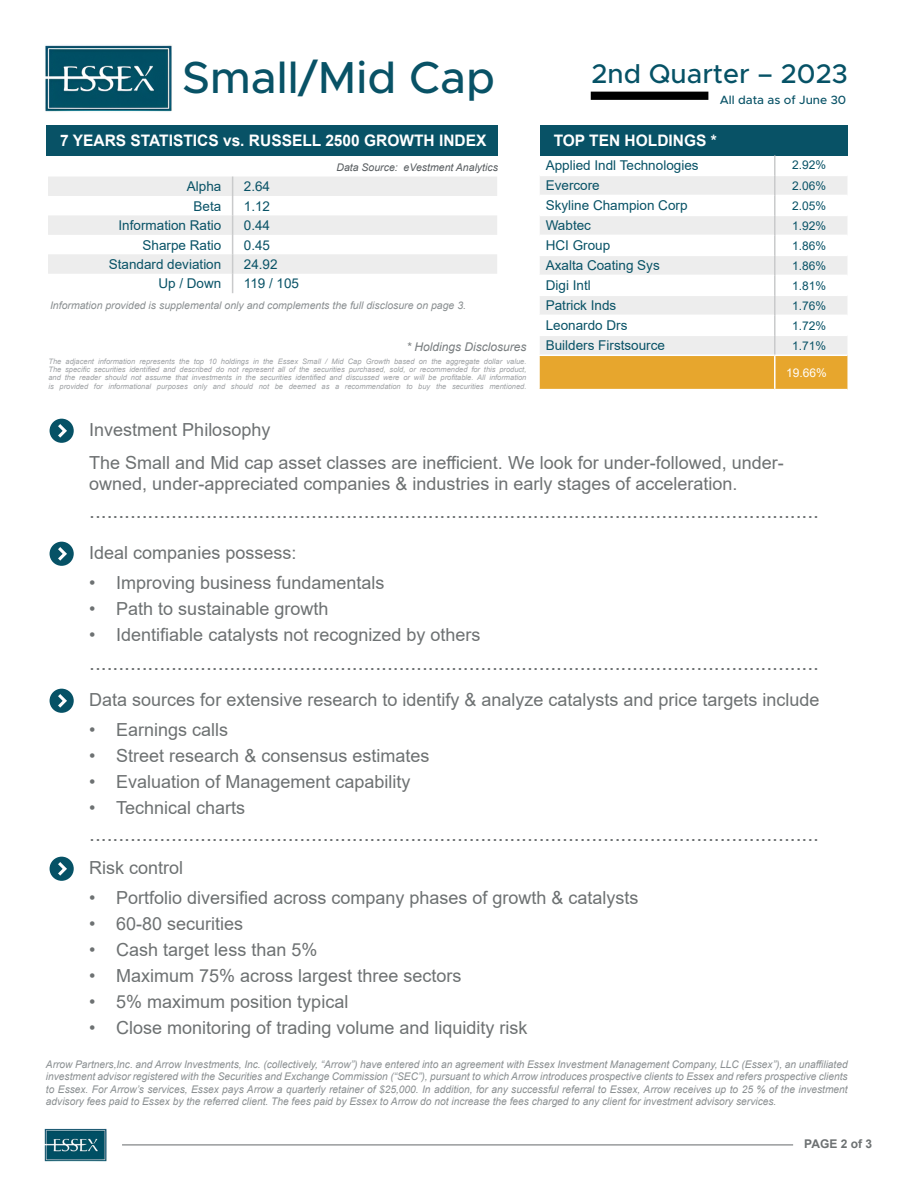
<style>
.page{position:relative;width:918px;height:1188px;background:#fff}
.page>*{position:absolute;margin:0;border:0;box-sizing:border-box;transform-origin:0 0}
.t1{font:500 45px "Metropolis";color:#085266}
.t2{font:500 27px "Metropolis";color:#065266}
.t3{font:21px "Arial";color:#6d7172}
.t4{font:18px/21.6px "Arial";color:#6d7172}
.t5{font:700 15.9px "Arial";color:#fff}
.t6{font:13.5px "Arial";color:#085266}
.t7{font:12px "Arial";color:#085266}
.t8{font:italic 12px "Arial";color:#787d7f}
.t9{font:500 12px "Metropolis";color:#085266}
.t10{font:700 12px "Arial";color:#6d7172}
.t11{font:12px "Arial";color:#fff}
.t12{font:italic 10.5px/12.6px "Arial";color:#8a8f91;text-align:justify}
.t13{font:italic 10.5px "Arial";color:#575c5f}
.t14{font:italic 7.5px/8.2px "Arial";color:#9ea1a4;text-align:justify}
</style>
<div class="page">
<hr style="left:122px;top:1144px;width:671px;height:2px;background:#989b9c">
<img style="left:45px;top:1128px;width:61px;height:33px">
<div style="left:591px;top:92px;width:117px;height:8px;background:#000"></div>
<svg style="left:50px;top:542px;width:24px;height:24px"></svg>
<svg style="left:50px;top:689px;width:24px;height:24px"></svg>
<svg style="left:50px;top:857px;width:24px;height:24px"></svg>
<svg style="left:50px;top:419px;width:24px;height:24px"></svg>
<div style="left:540px;top:125px;width:308px;height:30px;background:#085266"></div>
<svg style="left:540px;top:176px;width:307px;height:59px;fill:#ededed"></svg>
<hr style="left:540px;top:195px;width:234px;height:1px;background:#fff">
<hr style="left:776px;top:195px;width:71px;height:1px;background:#fff">
<hr style="left:540px;top:215px;width:234px;height:1px;background:#fff">
<hr style="left:776px;top:215px;width:71px;height:1px;background:#fff">
<svg style="left:540px;top:256px;width:307px;height:133px"></svg>
<hr style="left:776px;top:335px;width:71px;height:1px;background:#fff">
<hr style="left:538px;top:355px;width:237px;height:1px;background:#fff">
<hr style="left:775px;top:355px;width:72px;height:1px;background:#fff">
<hr style="left:774px;top:155px;width:2px;height:20px;background:#c9cacb">
<hr style="left:774px;top:175px;width:2px;height:20px;background:#c9cacb">
<hr style="left:774px;top:195px;width:2px;height:20px;background:#c9cacb">
<hr style="left:774px;top:215px;width:2px;height:20px;background:#c9cacb">
<hr style="left:774px;top:235px;width:2px;height:20px;background:#c9cacb">
<hr style="left:774px;top:255px;width:2px;height:20px;background:#c9cacb">
<hr style="left:774px;top:275px;width:2px;height:20px;background:#c9cacb">
<hr style="left:774px;top:295px;width:2px;height:20px;background:#c9cacb">
<hr style="left:774px;top:315px;width:2px;height:20px;background:#c9cacb">
<hr style="left:774px;top:335px;width:2px;height:20px;background:#c9cacb">
<svg style="left:48px;top:177px;width:449px;height:116px"></svg>
<img style="left:45px;top:45px;width:127px;height:67px">
<div style="left:47px;top:125px;width:451px;height:30px;background:#085266"></div>
<h1 class="t1" style="left:182px;top:49px;width:314px">Small/Mid Cap</h1>
<p class="t5" style="left:60px;top:129px;width:428px">7 YEARS STATISTICS vs. RUSSELL 2500 GROWTH INDEX</p>
<p class="t6" style="left:187px;top:177px;width:36px">Alpha</p>
<p class="t6" style="left:244px;top:177px;width:28px">2.64</p>
<p class="t6" style="left:194px;top:197px;width:29px">Beta</p>
<p class="t6" style="left:244px;top:197px;width:28px">1.12</p>
<p class="t6" style="left:119px;top:216px;width:104px">Information Ratio</p>
<p class="t6" style="left:244px;top:216px;width:28px">0.44</p>
<p class="t6" style="left:143px;top:235px;width:80px">Sharpe Ratio</p>
<p class="t6" style="left:244px;top:235px;width:28px">0.45</p>
<p class="t6" style="left:109px;top:255px;width:114px">Standard deviation</p>
<p class="t6" style="left:244px;top:255px;width:35px">24.92</p>
<p class="t6" style="left:158px;top:274px;width:65px">Up / Down</p>
<p class="t6" style="left:244px;top:274px;width:57px">119 / 105</p>
<p class="t13" style="left:337px;top:160px;width:163px">Data Source: eVestment Analytics</p>
<p class="t12" style="left:50px;top:299px;width:418px">Information provided is supplemental only and complements the full disclosure on page 3.</p>
<p class="t8" style="left:406px;top:339px;width:122px">* Holdings Disclosures</p>
<p class="t14" style="left:48px;top:357px;width:480px">The adjacent information represents the top 10 holdings in the Essex Small / Mid Cap Growth based on the aggregate dollar value.<br>The specific securities identified and described do not represent all of the securities purchased, sold, or recommended for this product, and the reader should not assume that investments in the securities identified and discussed were or will be profitable. All information is provided for informational purposes only and should not be deemed as a recommendation to buy the securities mentioned.</p>
<p class="t4" style="left:89px;top:419px;width:183px">Investment Philosophy</p>
<h2 class="t2" style="left:591px;top:57px;width:258px">2nd Quarter – 2023</h2>
<p class="t9" style="left:720px;top:92px;width:128px">All data as of June 30</p>
<p class="t5" style="left:554px;top:129px;width:165px">TOP TEN HOLDINGS *</p>
<p class="t6" style="left:546px;top:156px;width:154px">Applied Indl Technologies</p>
<p class="t7" style="left:792px;top:157px;width:36px">2.92%</p>
<p class="t6" style="left:546px;top:176px;width:56px">Evercore</p>
<p class="t7" style="left:792px;top:177px;width:36px">2.06%</p>
<p class="t6" style="left:546px;top:196px;width:143px">Skyline Champion Corp</p>
<p class="t7" style="left:792px;top:197px;width:36px">2.05%</p>
<p class="t6" style="left:546px;top:216px;width:47px">Wabtec</p>
<p class="t7" style="left:792px;top:217px;width:36px">1.92%</p>
<p class="t6" style="left:546px;top:236px;width:66px">HCI Group</p>
<p class="t7" style="left:792px;top:237px;width:36px">1.86%</p>
<p class="t6" style="left:546px;top:256px;width:116px">Axalta Coating Sys</p>
<p class="t7" style="left:792px;top:257px;width:36px">1.86%</p>
<p class="t6" style="left:546px;top:276px;width:47px">Digi Intl</p>
<p class="t7" style="left:792px;top:277px;width:36px">1.81%</p>
<p class="t6" style="left:546px;top:296px;width:72px">Patrick Inds</p>
<p class="t7" style="left:792px;top:297px;width:36px">1.76%</p>
<p class="t6" style="left:546px;top:316px;width:83px">Leonardo Drs</p>
<p class="t7" style="left:792px;top:317px;width:36px">1.72%</p>
<p class="t6" style="left:546px;top:336px;width:121px">Builders Firstsource</p>
<p class="t7" style="left:792px;top:337px;width:36px">1.71%</p>
<p class="t11" style="left:786px;top:364px;width:42px">19.66%</p>
<p class="t4" style="left:89px;top:451px;width:696px">The Small and Mid cap asset classes are inefficient. We look for under-followed, under&shy;owned, under-appreciated companies &amp; industries in early stages of acceleration.</p>
<p class="t3" style="left:89px;top:496px;width:731px">.............................................................................................................................</p>
<p class="t4" style="left:89px;top:542px;width:209px">Ideal companies possess:</p>
<p class="t4" style="left:89px;top:571px;width:297px">• Improving business fundamentals</p>
<p class="t4" style="left:89px;top:597px;width:241px">• Path to sustainable growth</p>
<p class="t4" style="left:89px;top:623px;width:393px">• Identifiable catalysts not recognized by others</p>
<p class="t3" style="left:89px;top:648px;width:731px">.............................................................................................................................</p>
<p class="t4" style="left:89px;top:689px;width:732px">Data sources for extensive research to identify &amp; analyze catalysts and price targets include</p>
<p class="t4" style="left:89px;top:718px;width:141px">• Earnings calls</p>
<p class="t4" style="left:89px;top:744px;width:342px">• Street research &amp; consensus estimates</p>
<p class="t4" style="left:89px;top:770px;width:323px">• Evaluation of Management capability</p>
<p class="t4" style="left:89px;top:797px;width:158px">• Technical charts</p>
<p class="t3" style="left:89px;top:819px;width:731px">.............................................................................................................................</p>
<p class="t4" style="left:89px;top:857px;width:96px">Risk control</p>
<p class="t4" style="left:89px;top:886px;width:551px">• Portfolio diversified across company phases of growth &amp; catalysts</p>
<p class="t4" style="left:89px;top:912px;width:156px">• 60-80 securities</p>
<p class="t4" style="left:89px;top:938px;width:230px">• Cash target less than 5%</p>
<p class="t4" style="left:89px;top:965px;width:374px">• Maximum 75% across largest three sectors</p>
<p class="t4" style="left:89px;top:991px;width:261px">• 5% maximum position typical</p>
<p class="t4" style="left:89px;top:1017px;width:440px">• Close monitoring of trading volume and liquidity risk</p>
<p class="t12" style="left:46px;top:1058px;width:803px">Arrow Partners,Inc. and Arrow Investments, Inc. (collectively, “Arrow”) have entered into an agreement with Essex Investment Management Company, LLC (Essex”), an unaffiliated investment advisor registered with the Securities and Exchange Commission (“SEC”), pursuant to which Arrow introduces prospective clients to Essex and refers prospective clients to Essex. For Arrow’s services, Essex pays Arrow a quarterly retainer of $25,000. In addition, for any successful referral to Essex, Arrow receives up to 25 % of the investment advisory fees paid to Essex by the referred client. The fees paid by Essex to Arrow do not increase the fees charged to any client for investment advisory services.</p>
<p class="t10" style="left:804px;top:1136px;width:69px">PAGE 2 of 3</p>
</div>
